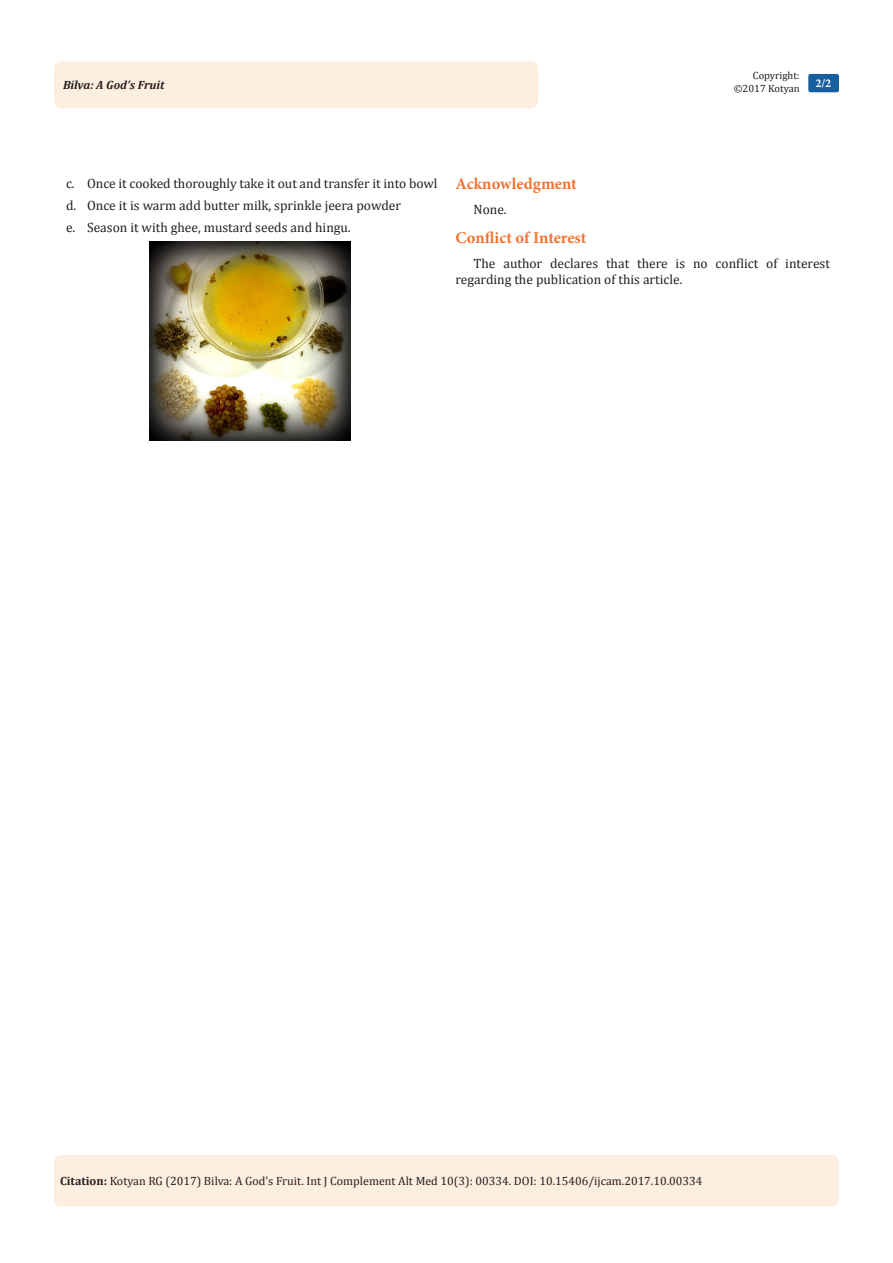
<style>
.page{position:relative;width:893px;height:1263px;background:#fff}
.page>*{position:absolute;margin:0;border:0;box-sizing:border-box;transform-origin:0 0}
.List_Paragraph{font:700 16.5px "Minion Pro";color:#f37331}
.t1{font:13.5px/16.2px "Cambria";color:#231f20}
.Citation{font:12px "Cambria";color:#231f20}
.t2{font:italic 700 12px "Cambria";color:#231f20}
.t3{font:700 12px "Minion Pro";color:#fff}
.t4{font:10.5px/12.6px "Cambria";color:#231f20;text-align:right}
.s1{font-weight:700}
</style>
<div class="page">
<div style="left:54px;top:1155px;width:785px;height:51px;background:#feeee0;border-radius:7px"></div>
<div style="left:54px;top:61px;width:484px;height:47px;background:#feeee0;border-radius:8px"></div>
<div style="left:808px;top:74px;width:31px;height:18px;background:#18609d;border-radius:2px"></div>
<img style="left:150px;top:241px;width:201px;height:200px">
<p class="t4" style="left:734px;top:69px;width:68px">Copyright: ©2017 Kotyan</p>
<p class="t2" style="left:63px;top:77px;width:103px">Bilva: A God’s Fruit</p>
<p class="t3" style="left:815px;top:75px;width:17px">2/2</p>
<p class="t1" style="left:66px;top:175px;width:373px">c. Once it cooked thoroughly take it out and transfer it into bowl</p>
<p class="t1" style="left:66px;top:197px;width:337px">d. Once it is warm add butter milk, sprinkle jeera powder</p>
<p class="t1" style="left:66px;top:219px;width:286px">e. Season it with ghee, mustard seeds and hingu.</p>
<p class="List_Paragraph" style="left:455px;top:172px;width:123px">Acknowledgment</p>
<p class="t1" style="left:473px;top:201px;width:35px">None.</p>
<p class="List_Paragraph" style="left:455px;top:226px;width:132px">Conflict of Interest</p>
<p class="t1" style="left:455px;top:255px;width:376px;text-indent:18px">The author declares that there is no conflict of interest regarding the publication of this article.</p>
<p class="Citation" style="left:60px;top:1174px;width:644px"><span class="s1">Citation:</span> Kotyan RG (2017) Bilva: A God’s Fruit. Int J Complement Alt Med 10(3): 00334. DOI: 10.15406/ijcam.2017.10.00334</p>
</div>
